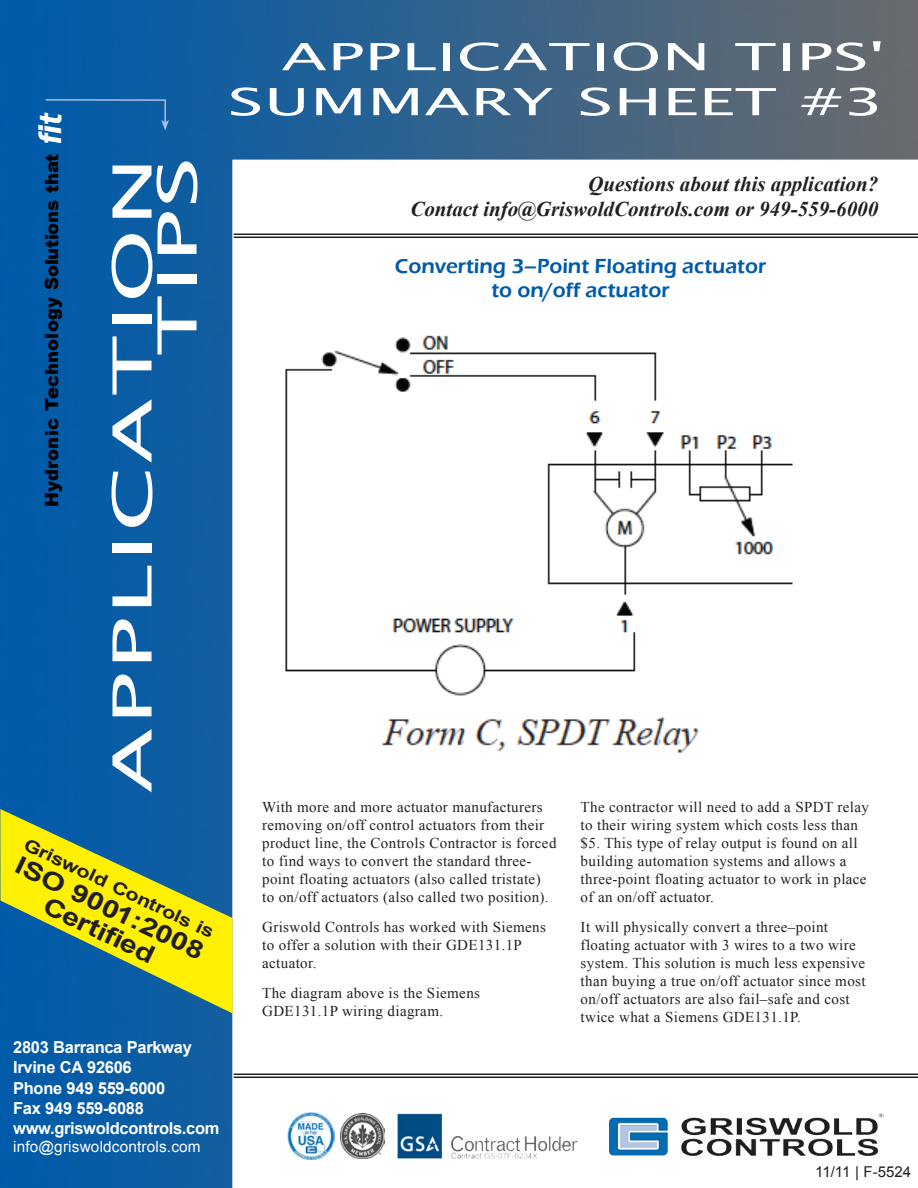
<style>
.page{position:relative;width:918px;height:1188px;background:#fff}
.page>*{position:absolute;margin:0;border:0;box-sizing:border-box;transform-origin:0 0}
.t1{font:54px "Lucida Sans";letter-spacing:.03em;color:#fff;scale:1.75 1}
.t2{font:37.5px/45px "Lucida Sans";letter-spacing:.01em;color:#fff;text-align:right;scale:1.75 1}
.t3{font:italic 600 33px "Franklin Gothic";color:#fff}
.heading_blue{font:700 24.6px/24.6px "Arial";color:#231f20;text-align:center;scale:1.25 1}
.t4{font:italic 700 21px/25.2px "Times New Roman";color:#231f20;text-align:right}
.t5{font:600 21px/24px "Eras ITC";color:#015ba9;text-align:center}
.t6{font:900 18px "Arial";letter-spacing:-.01em;color:#000}
.heading_blue-2{font:700 17.4px "Arial";color:#231f20;scale:1.25 1}
.t7{font:700 16.5px/20.2px "Arial";letter-spacing:-.02em;color:#fff}
.t8{font:15.3px "Arial";letter-spacing:.01em;color:#fff}
.t9{font:15px/18px "Times New Roman";letter-spacing:.025em;color:#231f20}
.t10{font:15px "Arial";color:#231f20}
</style>
<div class="page">
<img style="left:1px;top:0;width:917px;height:1188px">
<hr style="left:164px;top:100px;width:2px;height:22px;background:#acbfe1">
<svg style="left:161px;top:120px;width:8px;height:11px"></svg>
<hr style="left:46px;top:99px;width:120px;height:2px;background:#acbfe1">
<hr style="left:0;top:0;width:1px;height:1188px;background:#015ba9">
<svg style="left:0;top:809px;width:233px;height:204px;background:#79a05a"></svg>
<img style="left:376px;top:1091px;width:223px;height:89px">
<img style="left:609px;top:1112px;width:274px;height:43px">
<hr style="left:234px;top:1074px;width:684px;height:1px;background:#231f20">
<hr style="left:234px;top:1077px;width:684px;height:1px;background:#231f20">
<img style="left:340px;top:1114px;width:44px;height:44px">
<img style="left:287px;top:1112px;width:48px;height:48px">
<img style="left:266px;top:315px;width:540px;height:447px">
<hr style="left:234px;top:234px;width:684px;height:1px;background:#231f20">
<hr style="left:234px;top:237px;width:684px;height:1px;background:#231f20">
<p class="t3" style="left:29px;top:144px;width:34px;rotate:-90deg">fit</p>
<p class="t6" style="left:39px;top:507px;width:355px;rotate:-90deg">Hydronic Technology Solutions that</p>
<p class="t1" style="left:101px;top:793px;width:365px;rotate:-90deg">APPLICATION</p>
<p class="t1" style="left:146px;top:355px;width:115px;rotate:-90deg">TIPS</p>
<p class="heading_blue-2" style="left:31px;top:831px;width:168px;rotate:26deg">Griswold Controls is</p>
<p class="heading_blue" style="left:22px;top:852px;width:166px;rotate:26deg">ISO 9001:2008<br>Certified</p>
<p class="t7" style="left:13px;top:1037px;width:180px">2803 Barranca Parkway</p>
<p class="t7" style="left:13px;top:1058px;width:154px">Irvine CA 92606<br>Phone 949 559-6000</p>
<p class="t7" style="left:13px;top:1098px;width:208px">Fax 949 559-6088 www.griswoldcontrols.com</p>
<p class="t8" style="left:13px;top:1137px;width:189px">info@griswoldcontrols.com</p>
<p class="t2" style="left:228px;top:34px;width:377px">APPLICATION TIPS'<br>SUMMARY SHEET #3</p>
<p class="t4" style="left:410px;top:171px;width:469px">Questions about this application?<br>Contact info@GriswoldControls.com or 949-559-6000</p>
<p class="t5" style="left:395px;top:254px;width:373px">Converting 3–Point Floating actuator to on/off actuator</p>
<p class="t9" style="left:262px;top:798px;width:296px">With more and more actuator manufacturers removing on/off control actuators from their product line, the Controls Contractor is forced to find ways to convert the standard three&shy;point floating actuators (also called tristate)<br>to on/off actuators (also called two position).</p>
<p class="t9" style="left:262px;top:918px;width:285px">Griswold Controls has worked with Siemens to offer a solution with their GDE131.1P actuator.</p>
<p class="t9" style="left:262px;top:984px;width:219px">The diagram above is the Siemens<br>GDE131.1P wiring diagram.</p>
<p class="t9" style="left:581px;top:798px;width:290px">The contractor will need to add a SPDT relay to their wiring system which costs less than $5. This type of relay output is found on all building automation systems and allows a three-point floating actuator to work in place of an on/off actuator.</p>
<p class="t9" style="left:581px;top:918px;width:286px">It will physically convert a three–point floating actuator with 3 wires to a two wire system. This solution is much less expensive than buying a true on/off actuator since most on/off actuators are also fail–safe and cost twice what a Siemens GDE131.1P.</p>
<p class="t10" style="left:815px;top:1162px;width:97px">11/11 | F-5524</p>
</div>
